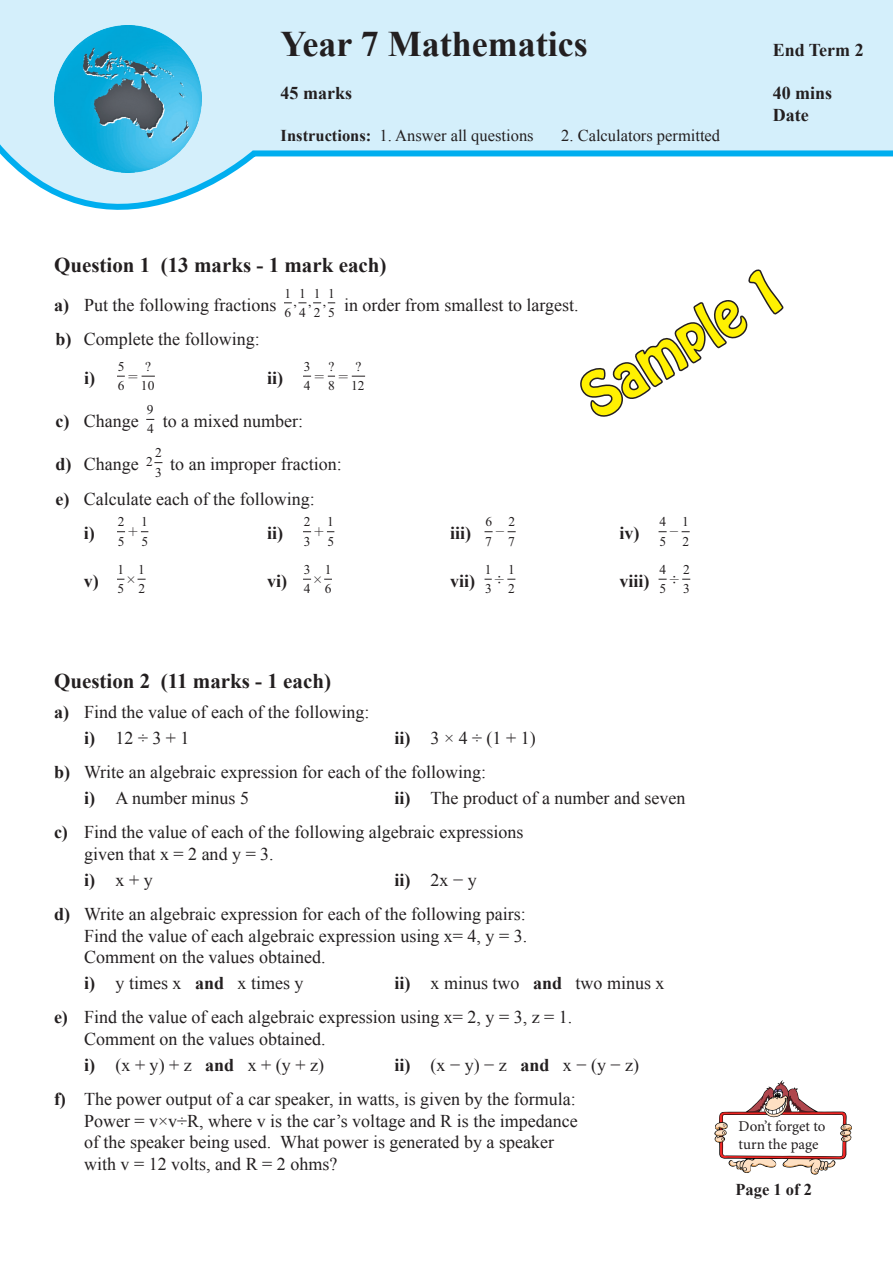
<style>
.page{position:relative;width:893px;height:1263px;background:#fff}
.page>*{position:absolute;margin:0;border:0;box-sizing:border-box;transform-origin:0 0}
.t1{font:54px "Hobo Std";color:#fff101}
.t2{font:700 36px "Times New Roman";color:#231f20}
.t3{font:700 21px "Times New Roman";color:#231f20}
.t4{font:18px/34.3px "Times New Roman";color:#231f20}
.t5{font:700 18px/21.6px "Times New Roman";color:#231f20}
.t6{font:16.5px "Times New Roman";color:#231f20}
.t7{font:700 16.5px "Times New Roman";color:#231f20}
.t8{font:15px/18px "Minion Pro";letter-spacing:-.005em;color:#231f20}
.t9{font:13.5px/19.4px "Times New Roman";color:#231f20}
.s1{font-weight:700}
</style>
<div class="page">
<svg style="left:0;top:0;width:893px;height:210px"></svg>
<img style="left:54px;top:26px;width:147px;height:147px">
<svg style="left:580px;top:269px;width:202px;height:148px"></svg>
<svg style="left:714px;top:1080px;width:138px;height:94px"></svg>
<svg style="left:117px;top:375px;width:38px;height:2px"></svg>
<svg style="left:303px;top:375px;width:62px;height:2px"></svg>
<svg style="left:117px;top:531px;width:31px;height:2px"></svg>
<svg style="left:303px;top:531px;width:31px;height:2px"></svg>
<svg style="left:117px;top:578px;width:29px;height:2px"></svg>
<svg style="left:303px;top:578px;width:29px;height:2px"></svg>
<svg style="left:484px;top:578px;width:31px;height:2px"></svg>
<svg style="left:658px;top:578px;width:32px;height:2px"></svg>
<svg style="left:484px;top:531px;width:32px;height:1px"></svg>
<svg style="left:658px;top:531px;width:32px;height:1px"></svg>
<h2 class="t2" style="left:281px;top:19px;width:309px">Year 7 Mathematics</h2>
<p class="t5" style="left:773px;top:39px;width:93px">End Term 2</p>
<p class="t5" style="left:281px;top:82px;width:73px">45 marks</p>
<p class="t5" style="left:773px;top:82px;width:61px">40 mins<br>Date</p>
<p class="t6" style="left:281px;top:124px;width:254px"><span class="s1">Instructions:</span> 1. Answer all questions</p>
<p class="t6" style="left:561px;top:124px;width:161px">2. Calculators permitted</p>
<p class="t3" style="left:54px;top:250px;width:334px">Question 1 (13 marks - 1 mark each)</p>
<p class="t4" style="left:54px;top:287px;width:224px"><span class="s1">a)</span> Put the following fractions</p>
<p class="t9" style="left:284px;top:283px;width:8px">1<br>6</p>
<p class="t9" style="left:299px;top:283px;width:8px">1<br>4</p>
<p class="t9" style="left:314px;top:283px;width:8px">1<br>2</p>
<p class="t9" style="left:328px;top:283px;width:8px">1<br>5</p>
<h1 class="t1" style="left:567px;top:371px;width:228px;rotate:-32deg">Sample 1</h1>
<p class="t4" style="left:293px;top:287px;width:287px"><sup>,</sup> <sup>,</sup> <sup>,</sup> in order from smallest to largest.</p>
<p class="t4" style="left:84px;top:319px;width:177px;line-height:39px;text-indent:-28px"><span class="s1">b)</span> Complete the following: <span class="s1">i)</span></p>
<p class="t9" style="left:145px;top:356px;width:7px">?</p>
<p class="t9" style="left:328px;top:356px;width:7px">?</p>
<p class="t9" style="left:356px;top:356px;width:7px">?</p>
<p class="t5" style="left:267px;top:367px;width:18px">ii)</p>
<p class="t9" style="left:304px;top:356px;width:8px">3<br>4</p>
<p class="t9" style="left:118px;top:356px;width:38px">5<br>6 10</p>
<p class="t9" style="left:328px;top:376px;width:38px">8 12</p>
<p class="t9" style="left:147px;top:400px;width:8px">9</p>
<p class="t4" style="left:147px;top:404px;width:158px"><sub>4</sub> to a mixed number:</p>
<p class="t4" style="left:56px;top:447px;width:288px"><span class="s1">d)</span> Change <sup>2</sup> <sub>3</sub> to an improper fraction:</p>
<p class="t4" style="left:56px;top:404px;width:85px"><span class="s1">c)</span> Change</p>
<p class="t9" style="left:155px;top:443px;width:8px">2</p>
<p class="t4" style="left:84px;top:481px;width:232px;text-indent:-28px"><span class="s1">e)</span> Calculate each of the following: <span class="s1">i)</span></p>
<p class="t9" style="left:118px;top:512px;width:8px">2<br>5</p>
<p class="t9" style="left:141px;top:512px;width:8px">1<br>5</p>
<p class="t5" style="left:267px;top:522px;width:18px">ii)</p>
<p class="t9" style="left:304px;top:512px;width:8px">2<br>3</p>
<p class="t9" style="left:327px;top:512px;width:8px">1<br>5</p>
<p class="t5" style="left:450px;top:522px;width:23px">iii)</p>
<p class="t9" style="left:485px;top:512px;width:8px">6<br>7</p>
<p class="t9" style="left:508px;top:512px;width:8px">2<br>7</p>
<p class="t5" style="left:619px;top:522px;width:21px">iv)</p>
<p class="t9" style="left:659px;top:512px;width:8px">4<br>5</p>
<p class="t9" style="left:682px;top:512px;width:8px">1<br>2</p>
<p class="t5" style="left:84px;top:570px;width:16px">v)</p>
<p class="t9" style="left:117px;top:559px;width:8px">1<br>5</p>
<p class="t9" style="left:138px;top:559px;width:8px">1<br>2</p>
<p class="t5" style="left:267px;top:570px;width:21px">vi)</p>
<p class="t9" style="left:304px;top:559px;width:8px">3<br>4</p>
<p class="t9" style="left:325px;top:559px;width:8px">1<br>6</p>
<p class="t5" style="left:450px;top:570px;width:27px">vii)</p>
<p class="t9" style="left:485px;top:559px;width:8px">1<br>3</p>
<p class="t9" style="left:508px;top:559px;width:8px">1<br>2</p>
<p class="t5" style="left:619px;top:570px;width:32px">viii)</p>
<p class="t9" style="left:659px;top:559px;width:8px">4<br>5</p>
<p class="t9" style="left:683px;top:559px;width:8px">2<br>3</p>
<p class="t3" style="left:54px;top:666px;width:279px">Question 2 (11 marks - 1 each)</p>
<p class="t4" style="left:84px;top:698px;width:287px;line-height:25.8px;text-indent:-30px"><span class="s1">a)</span> Find the value of each of the following: <span class="s1">i)</span> 12 ÷ 3 + 1</p>
<p class="t4" style="left:54px;top:720px;width:483px;text-indent:341px"><span class="s1">ii)</span> 3 × 4 ÷ (1 + 1) <span class="s1">b)</span> Write an algebraic expression for each of the following:</p>
<p class="t4" style="left:84px;top:780px;width:167px"><span class="s1">i)</span> A number minus 5</p>
<p class="t4" style="left:54px;top:780px;width:633px;text-indent:341px"><span class="s1">ii)</span> The product of a number and seven <span class="s1">c)</span> Find the value of each of the following algebraic expressions</p>
<p class="t4" style="left:84px;top:840px;width:191px;line-height:25.8px">given that x = 2 and y = 3. <span class="s1">i)</span> x + y</p>
<p class="t4" style="left:54px;top:862px;width:473px;text-indent:341px"><span class="s1">ii)</span> 2x − y<br><span class="s1">d)</span> Write an algebraic expression for each of the following pairs:</p>
<p class="t4" style="left:84px;top:924px;width:445px;line-height:21.6px">Find the value of each algebraic expression using x= 4, y = 3.<br>Comment on the values obtained.</p>
<p class="t4" style="left:84px;top:965px;width:221px"><span class="s1">i)</span> y times x <span class="s1">and</span> x times y</p>
<p class="t4" style="left:54px;top:965px;width:612px;text-indent:341px"><span class="s1">ii)</span> x minus two <span class="s1">and</span> two minus x <span class="s1">e)</span> Find the value of each algebraic expression using x= 2, y = 3, z = 1.</p>
<p class="t4" style="left:84px;top:1026px;width:243px;line-height:25.8px">Comment on the values obtained. <span class="s1">i)</span> (x + y) + z <span class="s1">and</span> x + (y + z)</p>
<p class="t4" style="left:54px;top:1047px;width:587px;text-indent:341px"><span class="s1">ii)</span> (x − y) − z <span class="s1">and</span> x − (y − z) <span class="s1">f)</span> The power output of a car speaker, in watts, is given by the formula:</p>
<p class="t4" style="left:84px;top:1110px;width:495px;line-height:21.6px">Power = v×v÷R, where v is the car’s voltage and R is the impedance of the speaker being used. What power is generated by a speaker with v = 12 volts, and R = 2 ohms?</p>
<p class="t8" style="left:739px;top:1117px;width:88px">Don’t forget to turn the page</p>
<p class="t7" style="left:735px;top:1178px;width:78px">Page 1 of 2</p>
</div>
